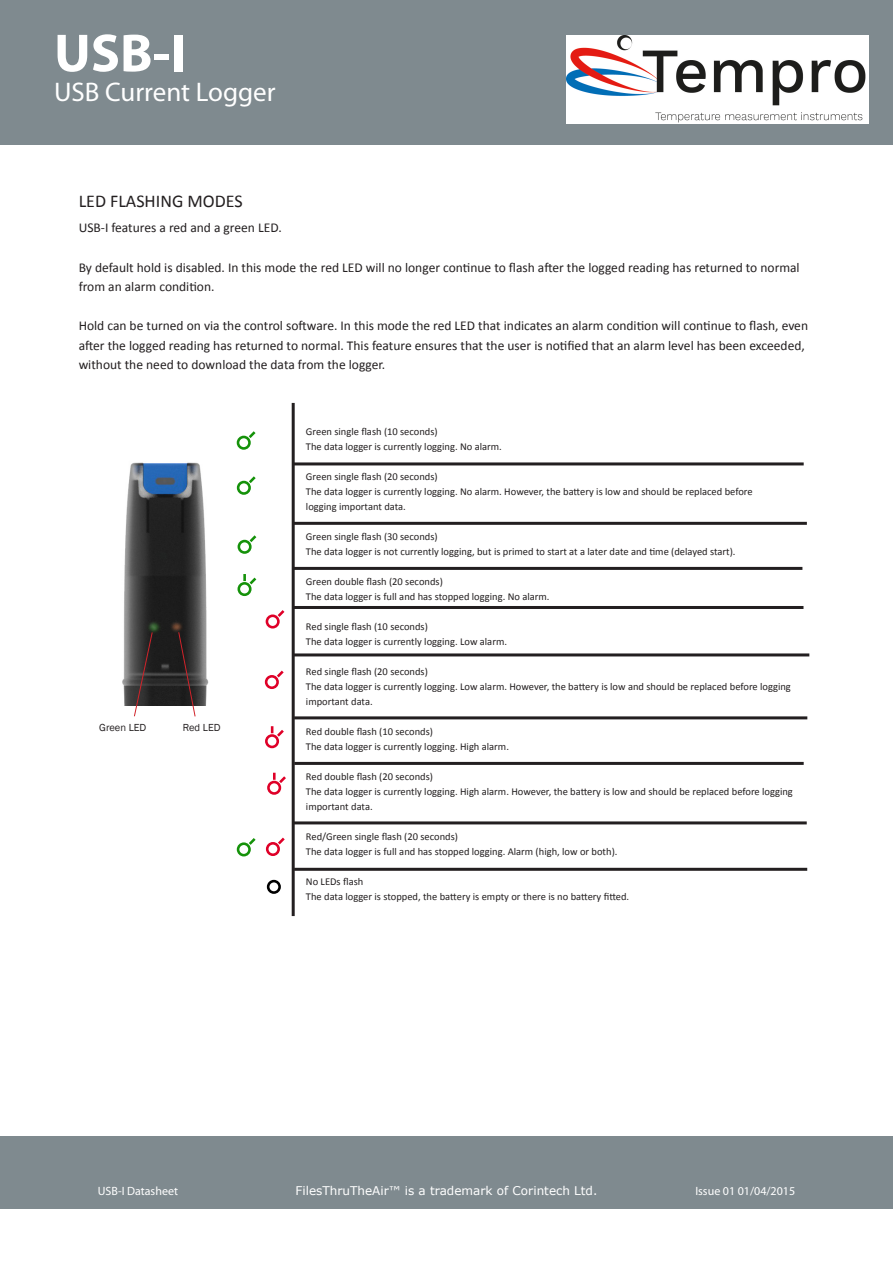
<style>
.page{position:relative;width:893px;height:1263px;background:#fff}
.page>*{position:absolute;margin:0;border:0;box-sizing:border-box;transform-origin:0 0}
.t1{font:700 54px "Myriad Pro";color:#fff}
.t2{font:27px "Myriad Pro";color:#fff}
.t3{font:18px "Calibri";color:#231f20}
.t4{font:13.5px/19.5px "Calibri";color:#231f20}
.t5{font:12px "Verdana";color:#fff}
.t6{font:12px "Myriad Pro";color:#fff}
.t7{font:10.5px/15px "Calibri";color:#231f20}
.t8{font:10.5px "Franklin Gothic";color:#231f20}
</style>
<div class="page">
<div style="left:1px;top:0;width:892px;height:144px;background:#7f8a8f"></div>
<div style="left:0;top:1136px;width:893px;height:73px;background:#7f8a8f"></div>
<img style="left:122px;top:462px;width:87px;height:244px">
<div style="left:237px;top:481px;width:14px;height:14px;border:3px solid #15920a;border-radius:50%"></div>
<svg style="left:246px;top:476px;width:10px;height:10px"></svg>
<div style="left:237px;top:436px;width:14px;height:14px;border:3px solid #15920a;border-radius:50%"></div>
<svg style="left:246px;top:431px;width:10px;height:10px"></svg>
<div style="left:238px;top:540px;width:14px;height:14px;border:3px solid #15920a;border-radius:50%"></div>
<svg style="left:247px;top:535px;width:10px;height:10px"></svg>
<div style="left:238px;top:582px;width:14px;height:14px;border:3px solid #15920a;border-radius:50%"></div>
<svg style="left:243px;top:574px;width:14px;height:13px"></svg>
<div style="left:266px;top:614px;width:14px;height:14px;border:3px solid #df0028;border-radius:50%"></div>
<svg style="left:275px;top:610px;width:10px;height:10px"></svg>
<div style="left:265px;top:675px;width:14px;height:14px;border:3px solid #df0028;border-radius:50%"></div>
<svg style="left:274px;top:670px;width:10px;height:10px"></svg>
<div style="left:267px;top:880px;width:14px;height:14px;border:3px solid #000;border-radius:50%"></div>
<hr style="left:292px;top:403px;width:3px;height:513px;background:#231f20">
<hr style="left:294px;top:462px;width:510px;height:3px;background:#231f20">
<hr style="left:293px;top:522px;width:514px;height:3px;background:#231f20">
<hr style="left:293px;top:606px;width:510px;height:3px;background:#231f20">
<hr style="left:293px;top:653px;width:516px;height:3px;background:#231f20">
<hr style="left:294px;top:716px;width:513px;height:3px;background:#231f20">
<hr style="left:293px;top:821px;width:514px;height:3px;background:#231f20">
<hr style="left:294px;top:868px;width:513px;height:3px;background:#231f20">
<hr style="left:294px;top:762px;width:510px;height:3px;background:#231f20">
<div style="left:265px;top:734px;width:14px;height:14px;border:3px solid #df0028;border-radius:50%"></div>
<svg style="left:271px;top:726px;width:13px;height:13px"></svg>
<div style="left:267px;top:781px;width:14px;height:14px;border:3px solid #df0028;border-radius:50%"></div>
<svg style="left:273px;top:773px;width:13px;height:13px"></svg>
<div style="left:266px;top:842px;width:14px;height:14px;border:3px solid #df0028;border-radius:50%"></div>
<svg style="left:275px;top:837px;width:10px;height:10px"></svg>
<div style="left:237px;top:842px;width:14px;height:14px;border:3px solid #15920a;border-radius:50%"></div>
<svg style="left:246px;top:838px;width:10px;height:10px"></svg>
<svg style="left:133px;top:631px;width:20px;height:86px;background:#554c4d"></svg>
<svg style="left:178px;top:631px;width:18px;height:86px;background:#4c4243"></svg>
<hr style="left:292px;top:567px;width:510px;height:3px;background:#231f20">
<img style="left:566px;top:35px;width:303px;height:88px">
<h1 class="t1" style="left:54px;top:18px;width:134px">USB-I</h1>
<h2 class="t2" style="left:54px;top:75px;width:223px">USB Current Logger</h2>
<p class="t3" style="left:79px;top:190px;width:166px">LED FLASHING MODES</p>
<p class="t4" style="left:79px;top:218px;width:205px">USB-I features a red and a green LED.</p>
<p class="t4" style="left:79px;top:257px;width:723px">By default hold is disabled. In this mode the red LED will no longer continue to flash after the logged reading has returned to normal from an alarm condition.</p>
<p class="t4" style="left:79px;top:315px;width:731px">Hold can be turned on via the control software. In this mode the red LED that indicates an alarm condition will continue to flash, even after the logged reading has returned to normal. This feature ensures that the user is notified that an alarm level has been exceeded, without the need to download the data from the logger.</p>
<p class="t8" style="left:99px;top:721px;width:49px">Green LED</p>
<p class="t8" style="left:183px;top:721px;width:39px">Red LED</p>
<p class="t7" style="left:306px;top:424px;width:133px">Green single flash (10 seconds)</p>
<p class="t7" style="left:306px;top:439px;width:197px">The data logger is currently logging. No alarm.</p>
<p class="t7" style="left:306px;top:469px;width:133px">Green single flash (20 seconds)</p>
<p class="t7" style="left:306px;top:484px;width:448px">The data logger is currently logging. No alarm. However, the battery is low and should be replaced before</p>
<p class="t7" style="left:306px;top:499px;width:101px">logging important data.</p>
<p class="t7" style="left:306px;top:529px;width:133px">Green single flash (30 seconds)</p>
<p class="t7" style="left:306px;top:544px;width:431px">The data logger is not currently logging, but is primed to start at a later date and time (delayed start).</p>
<p class="t7" style="left:306px;top:574px;width:138px">Green double flash (20 seconds)</p>
<p class="t7" style="left:306px;top:589px;width:245px">The data logger is full and has stopped logging. No alarm.</p>
<p class="t7" style="left:306px;top:619px;width:123px">Red single flash (10 seconds)</p>
<p class="t7" style="left:306px;top:634px;width:203px">The data logger is currently logging. Low alarm.</p>
<p class="t7" style="left:306px;top:664px;width:123px">Red single flash (20 seconds)</p>
<p class="t7" style="left:306px;top:679px;width:486px">The data logger is currently logging. Low alarm. However, the battery is low and should be replaced before logging important data.</p>
<p class="t7" style="left:306px;top:724px;width:129px">Red double flash (10 seconds)</p>
<p class="t7" style="left:306px;top:739px;width:205px">The data logger is currently logging. High alarm.</p>
<p class="t7" style="left:306px;top:769px;width:129px">Red double flash (20 seconds)</p>
<p class="t7" style="left:306px;top:784px;width:488px">The data logger is currently logging. High alarm. However, the battery is low and should be replaced before logging important data.</p>
<p class="t7" style="left:306px;top:829px;width:154px">Red/Green single flash (20 seconds)</p>
<p class="t7" style="left:306px;top:844px;width:313px">The data logger is full and has stopped logging. Alarm (high, low or both).</p>
<p class="t7" style="left:306px;top:874px;width:59px">No LEDs flash</p>
<p class="t7" style="left:306px;top:889px;width:325px">The data logger is stopped, the battery is empty or there is no battery fitted.</p>
<p class="t6" style="left:98px;top:1184px;width:82px">USB-I Datasheet</p>
<p class="t5" style="left:296px;top:1183px;width:303px">FilesThruTheAir™ is a trademark of Corintech Ltd.</p>
<p class="t6" style="left:695px;top:1184px;width:101px">Issue 01 01/04/2015</p>
</div>
